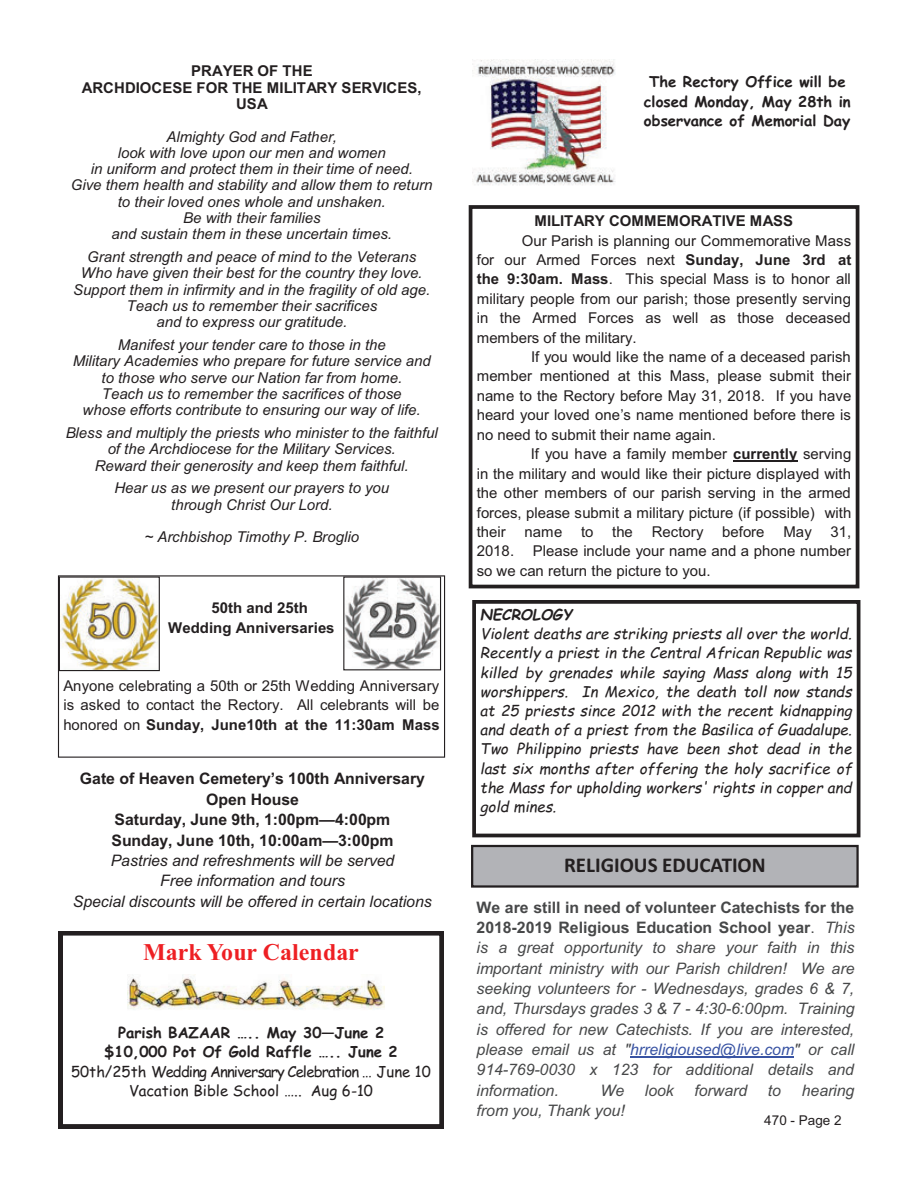
<style>
.page{position:relative;width:918px;height:1188px;background:#fff}
.page>*{position:absolute;margin:0;border:0;box-sizing:border-box;transform-origin:0 0}
.t1{font:700 24px "Times New Roman";color:#ee1f23}
.t2{font:700 21px "Calibri";color:#231f20}
.t3{font:italic 15.9px/20.4px "Arial";color:#474849;text-align:justify}
.t4{font:700 15.9px/20.4px "Arial";color:#231f20;text-align:center}
.t5{font:italic 15.9px/20.4px "Arial";color:#231f20;text-align:center}
.t6{font:15px/19.5px "Arial";color:#231f20;text-align:justify}
.t7{font:italic 15px/16.4px "Arial";color:#231f20;text-align:center}
.t8{font:italic 15px/19.2px "Comic Sans MS";color:#231f20;text-align:justify}
.t9{font:700 15px/19.2px "Comic Sans MS";color:#231f20;text-align:center}
.t10{font:700 15px/16.4px "Arial";color:#231f20;text-align:center}
.t11{font:15px/19px "Comic Sans MS";letter-spacing:-.005em;color:#231f20;text-align:center}
.t12{font:italic 700 15px "Comic Sans MS";color:#231f20}
.t13{font:13.5px "Arial";letter-spacing:.005em;color:#231f20}
.s1{font-weight:700}
.s2{font-weight:700;font-style:normal}
.s3{font-style:normal}
.s4{color:#3853a3}
</style>
<div class="page">
<svg style="left:59px;top:931px;width:385px;height:198px"></svg>
<img style="left:127px;top:974px;width:258px;height:36px">
<div style="left:469px;top:205px;width:390px;height:383px;border:4px solid #231f20"></div>
<hr style="left:733px;top:461px;width:64px;height:1px;background:#231f20">
<div style="left:58px;top:575px;width:387px;height:183px;border:1px solid #231f20"></div>
<img style="left:345px;top:578px;width:94px;height:90px">
<div style="left:343px;top:576px;width:98px;height:94px;border:1px solid #231f20"></div>
<img style="left:61px;top:578px;width:97px;height:91px">
<div style="left:59px;top:576px;width:101px;height:95px;border:1px solid #231f20"></div>
<div style="left:472px;top:600px;width:388px;height:237px;border:4px solid #231f20"></div>
<hr style="left:630px;top:1057px;width:164px;height:1px;background:#3853a3">
<div style="left:472px;top:846px;width:386px;height:41px;background:#b2b3b7"></div>
<div style="left:471px;top:845px;width:388px;height:43px;border:2px solid #231f20"></div>
<img style="left:472px;top:59px;width:144px;height:126px">
<p class="t10" style="left:82px;top:64px;width:341px">PRAYER OF THE<br>ARCHDIOCESE FOR THE MILITARY SERVICES,<br>USA</p>
<p class="t7" style="left:71px;top:130px;width:363px">Almighty God and Father,<br>look with love upon our men and women<br>in uniform and protect them in their time of need.<br>Give them health and stability and allow them to return to their loved ones whole and unshaken.<br>Be with their families<br>and sustain them in these uncertain times.</p>
<p class="t7" style="left:73px;top:250px;width:359px">Grant strength and peace of mind to the Veterans Who have given their best for the country they love.<br>Support them in infirmity and in the fragility of old age.<br>Teach us to remember their sacrifices<br>and to express our gratitude.</p>
<p class="t7" style="left:73px;top:338px;width:360px">Manifest your tender care to those in the<br>Military Academies who prepare for future service and to those who serve our Nation far from home.<br>Teach us to remember the sacrifices of those<br>whose efforts contribute to ensuring our way of life.</p>
<p class="t7" style="left:66px;top:426px;width:374px">Bless and multiply the priests who minister to the faithful of the Archdiocese for the Military Services.<br>Reward their generosity and keep them faithful.</p>
<p class="t7" style="left:114px;top:482px;width:276px">Hear us as we present our prayers to you through Christ Our Lord.</p>
<p class="t7" style="left:145px;top:530px;width:216px">~ Archbishop Timothy P. Broglio</p>
<p class="t10" style="left:168px;top:600px;width:168px;line-height:19.5px;text-align:left;text-indent:43px">50th and 25th<br>Wedding Anniversaries</p>
<p class="t6" style="left:63px;top:677px;width:378px">Anyone celebrating a 50th or 25th Wedding Anniversary is asked to contact the Rectory. All celebrants will be honored on <span class="s1">Sunday, June10th at the 11:30am Mass</span></p>
<p class="t4" style="left:80px;top:770px;width:347px">Gate of Heaven Cemetery’s 100th Anniversary<br>Open House<br>Saturday, June 9th, 1:00pm—4:00pm<br>Sunday, June 10th, 10:00am—3:00pm</p>
<p class="t5" style="left:73px;top:852px;width:360px">Pastries and refreshments will be served<br>Free information and tours<br>Special discounts will be offered in certain locations</p>
<h1 class="t1" style="left:143px;top:937px;width:217px">Mark Your Calendar</h1>
<p class="t9" style="left:104px;top:1025px;width:295px">Parish BAZAAR ….. May 30—June 2 $10,000 Pot Of Gold Raffle ….. June 2</p>
<p class="t11" style="left:71px;top:1063px;width:361px">50th/25th Wedding Anniversary Celebration … June 10<br>Vacation Bible School ….. Aug 6-10</p>
<p class="t9" style="left:644px;top:74px;width:208px">The Rectory Office will be closed Monday, May 28th in observance of Memorial Day</p>
<p class="t10" style="left:534px;top:214px;width:260px">MILITARY COMMEMORATIVE MASS</p>
<p class="t6" style="left:477px;top:232px;width:376px;text-indent:45px">Our Parish is planning our Commemorative Mass for our Armed Forces next <span class="s1">Sunday, June 3rd at the 9:30am. Mass</span>. This special Mass is to honor all military people from our parish; those presently serving in the Armed Forces as well as those deceased members of the military.</p>
<p class="t6" style="left:477px;top:349px;width:376px;text-indent:54px">If you would like the name of a deceased parish member mentioned at this Mass, please submit their name to the Rectory before May 31, 2018. If you have heard your loved one’s name mentioned before there is no need to submit their name again.</p>
<p class="t6" style="left:477px;top:446px;width:376px;text-indent:54px">If you have a family member <span class="s1">currently</span> serving in the military and would like their picture displayed with the other members of our parish serving in the armed forces, please submit a military picture (if possible) with their</p>
<p class="t6" style="left:525px;top:523px;width:39px">name</p>
<p class="t6" style="left:581px;top:523px;width:14px">to</p>
<p class="t6" style="left:612px;top:523px;width:22px">the</p>
<p class="t6" style="left:652px;top:523px;width:114px">Rectory before</p>
<p class="t6" style="left:784px;top:523px;width:69px">May 31,</p>
<p class="t6" style="left:477px;top:543px;width:39px">2018.</p>
<p class="t6" style="left:477px;top:543px;width:376px;text-indent:56px">Please include your name and a phone number so we can return the picture to you.</p>
<p class="t12" style="left:480px;top:606px;width:94px">NECROLOGY</p>
<p class="t8" style="left:480px;top:626px;width:373px">Violent deaths are striking priests all over the world.<br>Recently a priest in the Central African Republic was killed by grenades while saying Mass along with 15 worshippers. In Mexico, the death toll now stands at 25 priests since 2012 with the recent kidnapping and death of a priest from the Basilica of Guadalupe.<br>Two Philippino priests have been shot dead in the last six months after offering the holy sacrifice of the Mass for upholding workers' rights in copper and gold mines.</p>
<h2 class="t2" style="left:564px;top:852px;width:203px">RELIGIOUS EDUCATION</h2>
<p class="t3" style="left:477px;top:898px;width:380px"><span class="s2">We are still in need of volunteer Catechists for the 2018-2019 Religious Education School year</span><span class="s3">.</span> This is a great opportunity to share your faith in this important ministry with our Parish children! We are seeking volunteers for - Wednesdays, grades 6 &amp; 7, and, Thursdays grades 3 &amp; 7 - 4:30-6:00pm. Training is offered for new Catechists. If you are interested, please email us at "<span class="s4">hrreligioused@live.com</span>" or call 914-769-0030 x 123 for additional details and information.</p>
<p class="t3" style="left:600px;top:1082px;width:25px">We</p>
<p class="t3" style="left:645px;top:1082px;width:30px">look</p>
<p class="t3" style="left:694px;top:1082px;width:54px">forward</p>
<p class="t3" style="left:768px;top:1082px;width:15px">to</p>
<p class="t3" style="left:802px;top:1082px;width:54px">hearing</p>
<p class="t3" style="left:477px;top:1102px;width:150px">from you, Thank you!</p>
<p class="t13" style="left:764px;top:1115px;width:79px">470 - Page 2</p>
</div>
